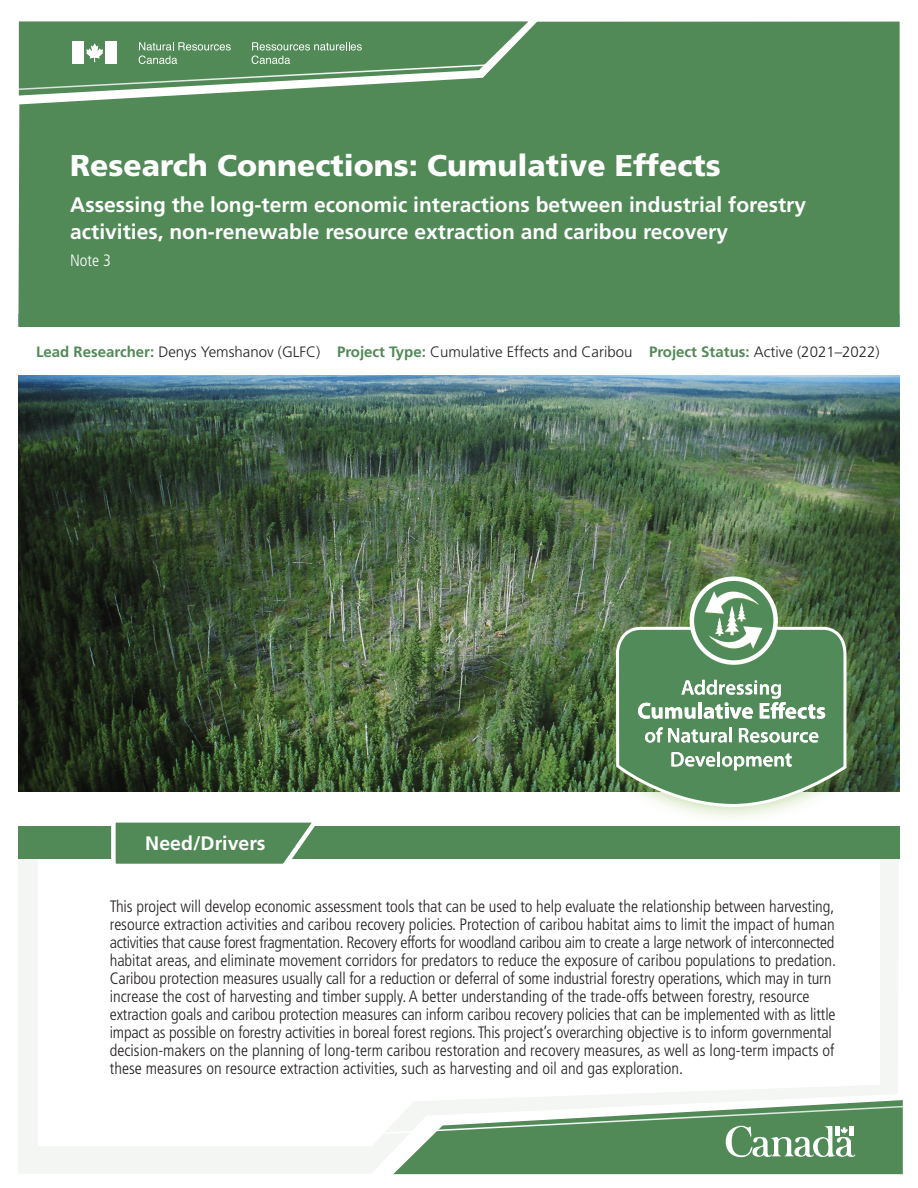
<style>
.page{position:relative;width:918px;height:1188px;background:#fff}
.page>*{position:absolute;margin:0;border:0;box-sizing:border-box;transform-origin:0 0}
.t1{font:900 30px "Frutiger";color:#fff}
.t2{font:700 21px/27px "Frutiger";color:#fff}
.t3{font:700 19.5px "Frutiger";color:#fff}
.t4{font:300 condensed 16.5px/18px "Frutiger";letter-spacing:-.005em;color:#231f20}
.t5{font:300 condensed 16.5px "Frutiger";color:#fff}
.t6{font:300 15px "Frutiger";color:#231f20}
.s1{font-weight:700;color:#518957}
</style>
<div class="page">
<div style="left:18px;top:859px;width:880px;height:314px;background:#f3f6f2"></div>
<svg style="left:38px;top:859px;width:842px;height:287px"></svg>
<img style="left:18px;top:375px;width:882px;height:417px">
<div style="left:18px;top:96px;width:882px;height:231px;background:#518957"></div>
<div style="left:18px;top:827px;width:882px;height:32px;background:#518957"></div>
<svg style="left:109px;top:822px;width:216px;height:48px"></svg>
<div style="left:599px;top:558px;width:265px;height:267px;background:#8dbc54;opacity:.63"></div>
<svg style="left:18px;top:21px;width:882px;height:75px"></svg>
<svg style="left:366px;top:1100px;width:537px;height:74px"></svg>
<svg style="left:615px;top:21px;width:233px;height:786px"></svg>
<div style="left:690px;top:576px;width:88px;height:89px;border:4px solid #fff;border-radius:50%"></div>
<h1 class="t1" style="left:70px;top:147px;width:652px">Research Connections: Cumulative Effects</h1>
<h2 class="t2" style="left:70px;top:191px;width:737px">Assessing the long-term economic interactions between industrial forestry activities, non-renewable resource extraction and caribou recovery</h2>
<p class="t5" style="left:70px;top:251px;width:42px">Note 3</p>
<h3 class="t6" style="left:36px;top:343px;width:845px"><span class="s1">Lead Researcher:</span> Denys Yemshanov (GLFC) <span class="s1">Project Type:</span> Cumulative Effects and Caribou <span class="s1">Project Status:</span> Active (2021–2022)</h3>
<h4 class="t3" style="left:145px;top:832px;width:122px">Need/Drivers</h4>
<p class="t4" style="left:110px;top:897px;width:728px">This project will develop economic assessment tools that can be used to help evaluate the relationship between harvesting, resource extraction activities and caribou recovery policies. Protection of caribou habitat aims to limit the impact of human activities that cause forest fragmentation. Recovery efforts for woodland caribou aim to create a large network of interconnected habitat areas, and eliminate movement corridors for predators to reduce the exposure of caribou populations to predation.<br>Caribou protection measures usually call for a reduction or deferral of some industrial forestry operations, which may in turn increase the cost of harvesting and timber supply. A better understanding of the trade-offs between forestry, resource extraction goals and caribou protection measures can inform caribou recovery policies that can be implemented with as little impact as possible on forestry activities in boreal forest regions. This project’s overarching objective is to inform governmental decision-makers on the planning of long-term caribou restoration and recovery measures, as well as long-term impacts of these measures on resource extraction activities, such as harvesting and oil and gas exploration.</p>
</div>
